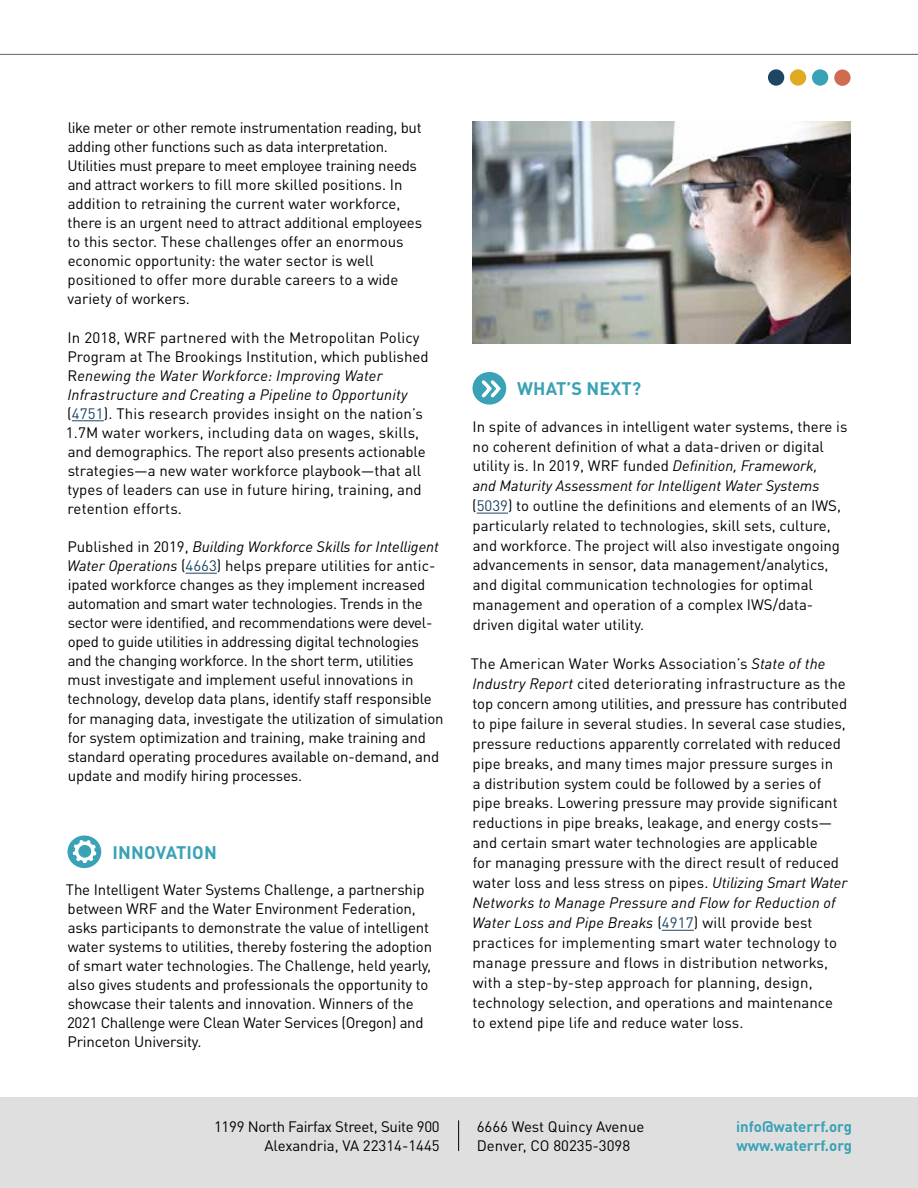
<style>
.page{position:relative;width:918px;height:1188px;background:#fff}
.page>*{position:absolute;margin:0;border:0;box-sizing:border-box;transform-origin:0 0}
.Section_Heading{font:700 18px "DIN Pro";letter-spacing:.01em;color:#39a2b6}
.Body{font:15px/19px "DIN Pro";letter-spacing:-.005em;color:#000}
.t1{font:700 15px/19.5px "DIN Pro";color:#39a2b6}
.s1{font-style:italic}
.s2{color:#1e4662}
</style>
<div class="page">
<div style="left:768px;top:69px;width:16px;height:17px;background:#1e4662;border-radius:50%"></div>
<div style="left:790px;top:69px;width:16px;height:17px;background:#dfac21;border-radius:50%"></div>
<div style="left:834px;top:70px;width:17px;height:16px;background:#cf6b4e;border-radius:50%"></div>
<div style="left:812px;top:69px;width:16px;height:17px;background:#39a2b6;border-radius:50%"></div>
<hr style="left:0;top:54px;width:918px;height:1px;background:#616064">
<div style="left:0;top:1097px;width:918px;height:91px;background:#e0dfe0"></div>
<hr style="left:458px;top:1120px;width:1px;height:31px;background:#000">
<hr style="left:72px;top:420px;width:32px;height:1px;background:#1e4662">
<hr style="left:186px;top:573px;width:31px;height:1px;background:#1e4662">
<hr style="left:477px;top:513px;width:31px;height:1px;background:#1e4662">
<hr style="left:662px;top:930px;width:32px;height:1px;background:#1e4662">
<img style="left:472px;top:122px;width:378px;height:221px">
<div style="left:68px;top:835px;width:33px;height:33px;background:#39a2b6;border-radius:50%"></div>
<svg style="left:73px;top:840px;width:23px;height:23px"></svg>
<div style="left:472px;top:372px;width:34px;height:33px;background:#39a2b6;border-radius:50%"></div>
<svg style="left:481px;top:381px;width:20px;height:17px"></svg>
<p class="Body" style="left:67px;top:117px;width:356px">like meter or other remote instrumentation reading, but adding other functions such as data interpretation.<br>Utilities must prepare to meet employee training needs and attract workers to fill more skilled positions. In addition to retraining the current water workforce, there is an urgent need to attract additional employees to this sector. These challenges offer an enormous economic opportunity: the water sector is well positioned to offer more durable careers to a wide variety of workers.</p>
<p class="Body" style="left:66px;top:326px;width:364px">In 2018, WRF partnered with the Metropolitan Policy Program at The Brookings Institution, which published R<span class="s1">enewing the Water Workforce: Improving Water Infrastructure and Creating a Pipeline to Opportunity </span>(<span class="s2">4751</span>). This research provides insight on the nation’s 1.7M water workers, including data on wages, skills, and demographics. The report also presents actionable strategies—a new water workforce playbook—that all types of leaders can use in future hiring, training, and retention efforts.</p>
<p class="Body" style="left:67px;top:536px;width:378px">Published in 2019, <span class="s1">Building Workforce Skills for Intelligent Water Operations</span> (<span class="s2">4663</span>) helps prepare utilities for antic&shy;ipated workforce changes as they implement increased automation and smart water technologies. Trends in the sector were identified, and recommendations were devel&shy;oped to guide utilities in addressing digital technologies and the changing workforce. In the short term, utilities must investigate and implement useful innovations in technology, develop data plans, identify staff responsible for managing data, investigate the utilization of simulation for system optimization and training, make training and standard operating procedures available on-demand, and update and modify hiring processes.</p>
<p class="Section_Heading" style="left:113px;top:838px;width:106px">INNOVATION</p>
<p class="Body" style="left:66px;top:879px;width:368px">The Intelligent Water Systems Challenge, a partnership between WRF and the Water Environment Federation, asks participants to demonstrate the value of intelligent water systems to utilities, thereby fostering the adoption of smart water technologies. The Challenge, held yearly, also gives students and professionals the opportunity to showcase their talents and innovation. Winners of the 2021 Challenge were Clean Water Services (Oregon) and Princeton University.</p>
<p class="Section_Heading" style="left:517px;top:374px;width:126px">WHAT’S NEXT?</p>
<p class="Body" style="left:472px;top:415px;width:377px;line-height:19.8px">In spite of advances in intelligent water systems, there is no coherent definition of what a data-driven or digital utility is. In 2019, WRF funded <span class="s1">Definition, Framework,<br>and Maturity Assessment for Intelligent Water Systems </span>(<span class="s2">5039</span>) to outline the definitions and elements of an IWS, particularly related to technologies, skill sets, culture, and workforce. The project will also investigate ongoing advancements in sensor, data management/analytics, and digital communication technologies for optimal management and operation of a complex IWS/data&shy;driven digital water utility.</p>
<p class="Body" style="left:471px;top:652px;width:378px;line-height:20px">The American Water Works Association’s <span class="s1">State of the Industry Report</span> cited deteriorating infrastructure as the top concern among utilities, and pressure has contributed to pipe failure in several studies. In several case studies, pressure reductions apparently correlated with reduced pipe breaks, and many times major pressure surges in<br>a distribution system could be followed by a series of pipe breaks. Lowering pressure may provide significant reductions in pipe breaks, leakage, and energy costs— and certain smart water technologies are applicable<br>for managing pressure with the direct result of reduced water loss and less stress on pipes. <span class="s1">Utilizing Smart Water Networks to Manage Pressure and Flow for Reduction of Water Loss and Pipe Breaks</span> (<span class="s2">4917</span>) will provide best practices for implementing smart water technology to manage pressure and flows in distribution networks, with a step-by-step approach for planning, design, technology selection, and operations and maintenance to extend pipe life and reduce water loss.</p>
<p class="Body" style="left:214px;top:1115px;width:227px;line-height:19.5px;text-align:right">1199 North Fairfax Street, Suite 900<br>Alexandria, VA 22314-1445</p>
<p class="Body" style="left:477px;top:1115px;width:169px;line-height:19.5px">6666 West Quincy Avenue<br>Denver, CO 80235-3098</p>
<p class="t1" style="left:736px;top:1115px;width:117px">info@waterrf.org www.waterrf.org</p>
</div>
